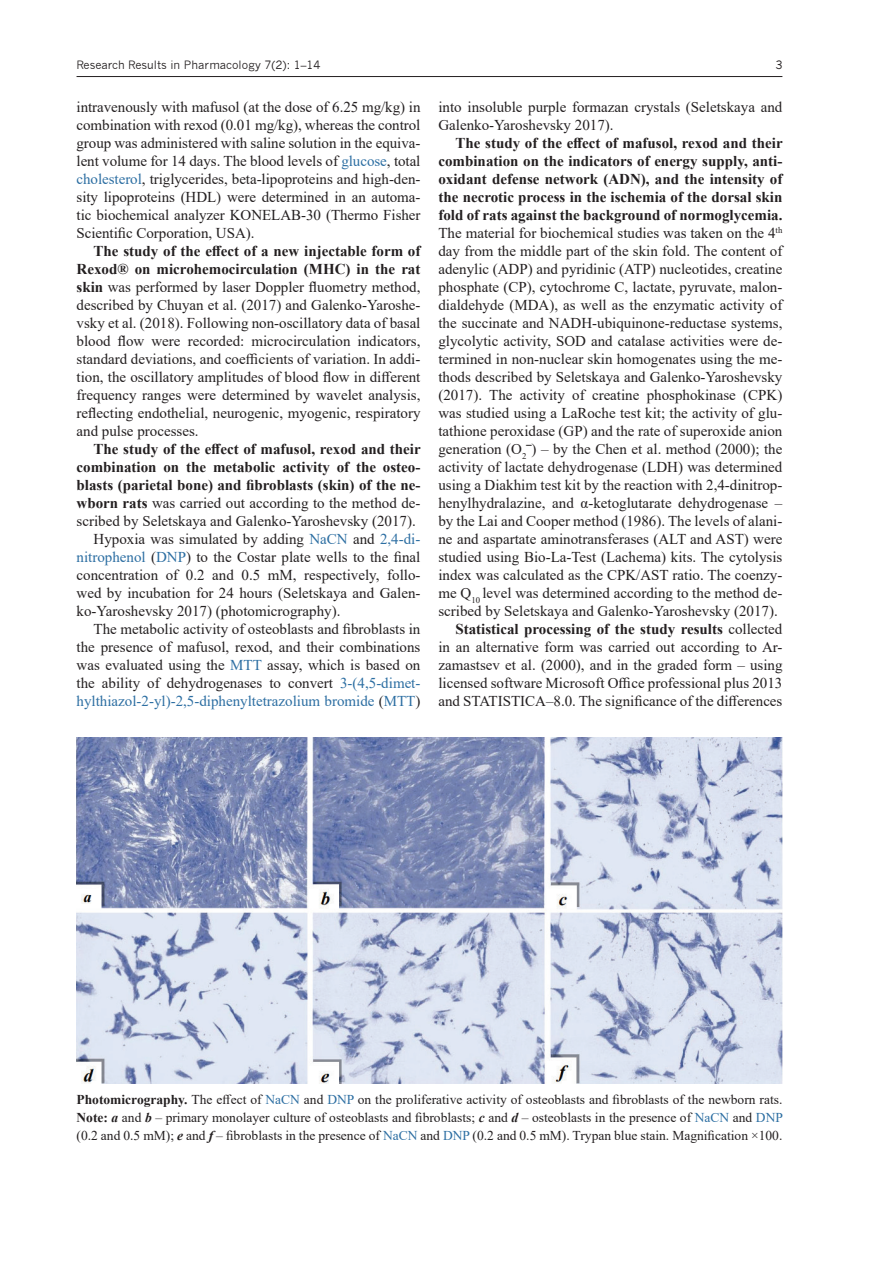
<style>
.page{position:relative;width:893px;height:1263px;background:#fff}
.page>*{position:absolute;margin:0;border:0;box-sizing:border-box;transform-origin:0 0}
.t1{font:15px/18px "Times New Roman";color:#231f20;text-align:justify}
.t2{font:700 15px/18px "Times New Roman";color:#231f20;text-align:justify}
.FIG{font:13.5px/18px "Times New Roman";color:#231f20;text-align:justify}
.t3{font:11.25px "News Gothic";color:#231f20}
.s1{color:#2c6ea2}
.s2{font-weight:700}
.s3{font-weight:400}
.s4{font-weight:700;font-style:italic}
</style>
<div class="page">
<hr style="left:77px;top:76px;width:705px;height:1px;background:#231f20">
<img style="left:77px;top:737px;width:705px;height:347px">
<p class="t3" style="left:77px;top:58px;width:245px">Research Results in Pharmacology 7(2): 1–14</p>
<p class="t3" style="left:775px;top:58px;width:9px">3</p>
<p class="t1" style="left:77px;top:97px;width:345px">intravenously with mafusol (at the dose of 6.25 mg/kg) in combination with rexod (0.01 mg/kg), whereas the control group was administered with saline solution in the equiva&shy;lent volume for 14 days. The blood levels of <span class="s1">glucose</span>, total <span class="s1">cholesterol</span>, triglycerides, beta-lipoproteins and high-den&shy;sity lipoproteins (HDL) were determined in an automa&shy;tic biochemical analyzer KONELAB-30 (Thermo Fisher Scientific Corporation, USA).</p>
<p class="t1" style="left:77px;top:241px;width:345px;text-indent:17px"><span class="s2">The study of the effect of a new injectable form of Rexod® on microhemocirculation (MHС) in the rat skin</span> was performed by laser Doppler fluometry method, described by Chuyan et al. (2017) and Galenko-Yaroshe&shy;vsky et al. (2018). Following non-oscillatory data of basal blood flow were recorded: microcirculation indicators, standard deviations, and coefficients of variation. In addi&shy;tion, the oscillatory amplitudes of blood flow in different frequency ranges were determined by wavelet analysis, reflecting endothelial, neurogenic, myogenic, respiratory and pulse processes.</p>
<p class="t2" style="left:77px;top:439px;width:346px;text-indent:17px">The study of the effect of mafusol, rexod and their combination on the metabolic activity of the osteo&shy;blasts (parietal bone) and fibroblasts (skin) of the ne&shy;wborn rats <span class="s3">was carried out according to the method de&shy;scribed by Seletskaya and Galenko-Yaroshevsky (2017).</span></p>
<p class="t1" style="left:77px;top:529px;width:345px;text-indent:17px">Hypoxia was simulated by adding <span class="s1">NaCN</span> and <span class="s1">2,4-di&shy;nitrophenol</span> (<span class="s1">DNP</span>) to the Costar plate wells to the final concentration of 0.2 and 0.5 mM, respectively, follo&shy;wed by incubation for 24 hours (Seletskaya and Galen&shy;ko-Yaroshevsky 2017) (photomicrography).</p>
<p class="t1" style="left:77px;top:619px;width:345px;text-indent:17px">The metabolic activity of osteoblasts and fibroblasts in the presence of mafusol, rexod, and their combinations was evaluated using the <span class="s1">MTT</span> assay, which is based on the ability of dehydrogenases to convert <span class="s1">3-(4,5-dimet&shy;hylthiazol-2-yl)-2,5-diphenyltetrazolium bromide</span> (<span class="s1">MTT</span>)</p>
<p class="t1" style="left:438px;top:97px;width:345px">into insoluble purple formazan crystals (Seletskaya and<br>Galenko-Yaroshevsky 2017).</p>
<p class="t1" style="left:438px;top:133px;width:346px;text-indent:17px"><span class="s2">The study of the effect of mafusol, rexod and their combination on the indicators of energy supply, anti&shy;oxidant defense network (ADN), and the intensity of the necrotic process in the ischemia of the dorsal skin fold of rats against the background of normoglycemia.<br></span>The material for biochemical studies was taken on the 4<sup>th </sup>day from the middle part of the skin fold. The content of adenylic (ADP) and pyridinic (ATP) nucleotides, creatine phosphate (CP), cytochrome C, lactate, pyruvate, malon&shy;dialdehyde (MDA), as well as the enzymatic activity of the succinate and NADH-ubiquinone-reductase systems, glycolytic activity, SOD and catalase activities were de&shy;termined in non-nuclear skin homogenates using the me&shy;thods described by Seletskaya and Galenko-Yaroshevsky (2017). The activity of creatine phosphokinase (CPK) was studied using a LaRoche test kit; the activity of glu&shy;tathione peroxidase (GP) and the rate of superoxide anion generation (O<sub>2</sub>‾) – by the Chen et al. method (2000); the activity of lactate dehydrogenase (LDH) was determined using a Diakhim test kit by the reaction with 2,4-dinitrop&shy;henylhydralazine, and α-ketoglutarate dehydrogenase – by the Lai and Cooper method (1986). The levels of alani&shy;ne and aspartate aminotransferases (ALT and AST) were studied using Bio-La-Test (Lachema) kits. The cytolysis index was calculated as the CPK/AST ratio. The coenzy&shy;me Q<sub>10</sub> level was determined according to the method de&shy;scribed by Seletskaya and Galenko-Yaroshevsky (2017).</p>
<p class="t1" style="left:438px;top:619px;width:345px;text-indent:17px"><span class="s2">Statistical processing of the study results</span> collected in an alternative form was carried out according to Ar&shy;zamastsev et al. (2000), and in the graded form – using licensed software Microsoft Office professional plus 2013 and STATISTICA–8.0. The significance of the differences</p>
<p class="FIG" style="left:77px;top:1090px;width:708px"><span class="s2">Photomicrography.</span> The effect of <span class="s1">NaCN</span> and <span class="s1">DNP</span> on the proliferative activity of osteoblasts and fibroblasts of the newborn rats.<br><span class="s2">Note:</span> <span class="s4">a</span> and <span class="s4">b</span> – primary monolayer culture of osteoblasts and fibroblasts; <span class="s4">c</span> and <span class="s4">d</span> – osteoblasts in the presence of <span class="s1">NaCN</span> and <span class="s1">DNP </span>(0.2 and 0.5 mM); <span class="s4">e</span> and <span class="s4">f</span> – fibroblasts in the presence of <span class="s1">NaCN</span> and <span class="s1">DNP</span> (0.2 and 0.5 mM). Trypan blue stain. Magnification ×100.</p>
</div>
